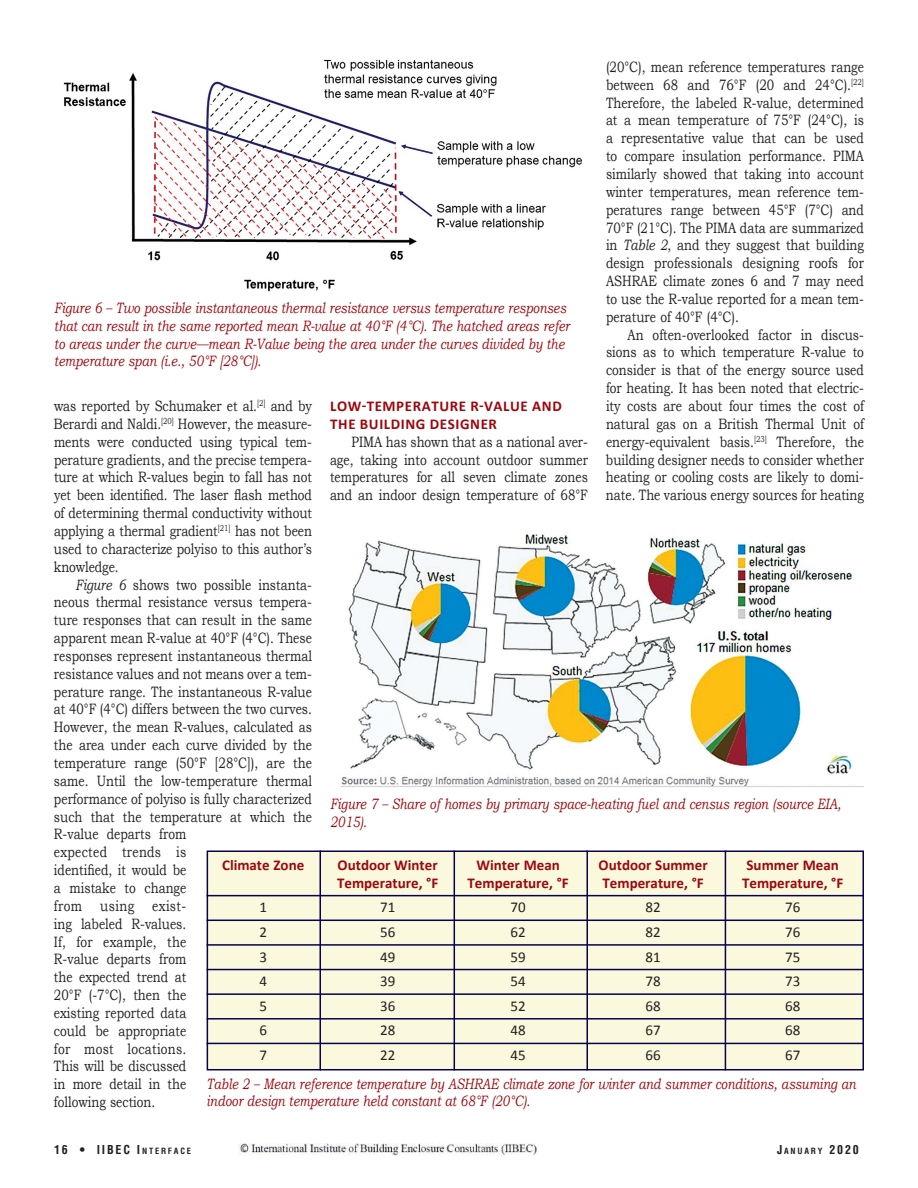
<style>
.page{position:relative;width:918px;height:1188px;background:#fff}
.page>*{position:absolute;margin:0;border:0;box-sizing:border-box;transform-origin:0 0}
.Body_Text{font:15px/17.9px "Bookman Old Style";color:#231f20;text-align:justify;scale:.8 1}
.Cutline{font:italic 15px/17.9px "Bookman Old Style";color:#9d070d;scale:.8 1}
.Body_Text-2{font:700 15px "Calibri";color:#9d070d}
.Body_Text-3{font:15px "Calibri";color:#231f20}
.Body_Subhead{font:700 15px/17.9px "Calibri";letter-spacing:.04em;color:#9d070d}
.Page_Numbers{font:700 condensed 12px "Helvetica";letter-spacing:.15em;color:#231f20}
.Page_Numbers-2{font:700 condensed 8.4px "Helvetica";letter-spacing:.215em;color:#231f20}
.s1{font-style:italic}
.s2{font-size:8.4px}
.s3{font-size:12px}
</style>
<div class="page">
<img style="left:63px;top:59px;width:520px;height:233px">
<img style="left:341px;top:534px;width:523px;height:253px">
<div style="left:207px;top:850px;width:657px;height:220px;background:#faf8dd;border:2px solid #08014c"></div>
<hr style="left:207px;top:895px;width:657px;height:1px;background:#08014c">
<hr style="left:207px;top:944px;width:657px;height:2px;background:#08014c">
<hr style="left:207px;top:993px;width:657px;height:2px;background:#08014c">
<hr style="left:207px;top:920px;width:657px;height:1px;background:#08014c">
<hr style="left:207px;top:969px;width:657px;height:1px;background:#08014c">
<hr style="left:207px;top:1018px;width:657px;height:2px;background:#08014c">
<hr style="left:207px;top:1043px;width:657px;height:1px;background:#08014c">
<hr style="left:320px;top:850px;width:1px;height:220px;background:#08014c">
<hr style="left:725px;top:850px;width:1px;height:220px;background:#08014c">
<hr style="left:586px;top:850px;width:2px;height:220px;background:#08014c">
<hr style="left:454px;top:850px;width:1px;height:220px;background:#08014c">
<img style="left:238px;top:1143px;width:299px;height:13px">
<p class="Body_Text" style="left:606px;top:58px;width:324px">(20°C), mean reference temperatures range between 68 and 76°F (20 and 24°C).<sup>[22] </sup>Therefore, the labeled R-value, determined at a mean temperature of 75°F (24°C), is a representative value that can be used to compare insulation performance. PIMA similarly showed that taking into account winter temperatures, mean reference tem&shy;peratures range between 45°F (7°C) and 70°F (21°C). The PIMA data are summarized in <span class="s1">Table 2</span>, and they suggest that building design professionals designing roofs for ASHRAE climate zones 6 and 7 may need to use the R-value reported for a mean tem&shy;perature of 40°F (4°C).</p>
<p class="Body_Text" style="left:606px;top:326px;width:324px;text-indent:22px">An often-overlooked factor in discus&shy;sions as to which temperature R-value to consider is that of the energy source used for heating. It has been noted that electric&shy;ity costs are about four times the cost of natural gas on a British Thermal Unit of energy-equivalent basis.<sup>[23]</sup> Therefore, the building designer needs to consider whether heating or cooling costs are likely to domi&shy;nate. The various energy sources for heating</p>
<p class="Cutline" style="left:54px;top:299px;width:646px">Figure 6 – Two possible instantaneous thermal resistance versus temperature responses that can result in the same reported mean R-value at 40°F (4°C). The hatched areas refer to areas under the curve—mean R-Value being the area under the curves divided by the temperature span (i.e., 50°F [28°C]).</p>
<p class="Body_Text" style="left:54px;top:397px;width:324px">was reported by Schumaker et al.<sup>[2]</sup> and by Berardi and Naldi.<sup>[20]</sup> However, the measure&shy;ments were conducted using typical tem&shy;perature gradients, and the precise tempera&shy;ture at which R-values begin to fall has not yet been identified. The laser flash method of determining thermal conductivity without applying a thermal gradient<sup>[21]</sup> has not been used to characterize polyiso to this author’s knowledge.</p>
<p class="Body_Text" style="left:54px;top:575px;width:324px;text-align:left;text-indent:22px"><span class="s1">Figure 6</span> shows two possible instanta&shy;neous thermal resistance versus tempera&shy;ture responses that can result in the same apparent mean R-value at 40°F (4°C). These responses represent instantaneous thermal resistance values and not means over a tem&shy;perature range. The instantaneous R-value at 40°F (4°C) differs between the two curves.<br>However, the mean R-values, calculated as the area under each curve divided by the temperature range (50°F [28°C]), are the same. Until the low-temperature thermal performance of polyiso is fully characterized such that the temperature at which the<br>R-value departs from<br>expected trends is<br>identified, it would be<br>a mistake to change<br>from using exist-<br>ing labeled R-values.<br>If, for example, the<br>R-value departs from<br>the expected trend at<br>20°F (-7°C), then the<br>existing reported data<br>could be appropriate<br>for most locations.<br>This will be discussed<br>in more detail in the<br>following section.</p>
<p class="Body_Subhead" style="left:330px;top:397px;width:233px">LOW-TEMPERATURE R-VALUE AND<br>THE BUILDING DESIGNER</p>
<p class="Body_Text" style="left:330px;top:433px;width:324px;text-indent:22px">PIMA has shown that as a national aver&shy;age, taking into account outdoor summer temperatures for all seven climate zones and an indoor design temperature of 68°F</p>
<p class="Cutline" style="left:330px;top:795px;width:640px">Figure 7 – Share of homes by primary space-heating fuel and census region (source EIA,<br>2015).</p>
<p class="Body_Text-2" style="left:222px;top:855px;width:84px">Climate Zone</p>
<p class="Body_Text-2" style="left:338px;top:855px;width:102px">Outdoor Winter</p>
<p class="Body_Text-2" style="left:477px;top:855px;width:85px">Winter Mean</p>
<p class="Body_Text-2" style="left:599px;top:855px;width:111px">Outdoor Summer</p>
<p class="Body_Text-2" style="left:747px;top:855px;width:94px">Summer Mean</p>
<p class="Body_Text-2" style="left:337px;top:873px;width:103px">Temperature, °F</p>
<p class="Body_Text-2" style="left:468px;top:873px;width:103px">Temperature, °F</p>
<p class="Body_Text-2" style="left:603px;top:873px;width:103px">Temperature, °F</p>
<p class="Body_Text-2" style="left:742px;top:873px;width:103px">Temperature, °F</p>
<p class="Body_Text-3" style="left:259px;top:898px;width:9px">1</p>
<p class="Body_Text-3" style="left:380px;top:898px;width:17px">71</p>
<p class="Body_Text-3" style="left:511px;top:898px;width:17px">70</p>
<p class="Body_Text-3" style="left:646px;top:898px;width:17px">82</p>
<p class="Body_Text-3" style="left:785px;top:898px;width:17px">76</p>
<p class="Body_Text-3" style="left:259px;top:922px;width:9px">2</p>
<p class="Body_Text-3" style="left:380px;top:922px;width:17px">56</p>
<p class="Body_Text-3" style="left:511px;top:922px;width:17px">62</p>
<p class="Body_Text-3" style="left:646px;top:922px;width:17px">82</p>
<p class="Body_Text-3" style="left:785px;top:922px;width:17px">76</p>
<p class="Body_Text-3" style="left:259px;top:947px;width:9px">3</p>
<p class="Body_Text-3" style="left:380px;top:947px;width:17px">49</p>
<p class="Body_Text-3" style="left:511px;top:947px;width:17px">59</p>
<p class="Body_Text-3" style="left:646px;top:947px;width:17px">81</p>
<p class="Body_Text-3" style="left:785px;top:947px;width:17px">75</p>
<p class="Body_Text-3" style="left:259px;top:972px;width:9px">4</p>
<p class="Body_Text-3" style="left:380px;top:972px;width:17px">39</p>
<p class="Body_Text-3" style="left:511px;top:972px;width:17px">54</p>
<p class="Body_Text-3" style="left:646px;top:972px;width:17px">78</p>
<p class="Body_Text-3" style="left:785px;top:972px;width:17px">73</p>
<p class="Body_Text-3" style="left:259px;top:996px;width:9px">5</p>
<p class="Body_Text-3" style="left:380px;top:996px;width:17px">36</p>
<p class="Body_Text-3" style="left:511px;top:996px;width:17px">52</p>
<p class="Body_Text-3" style="left:646px;top:996px;width:17px">68</p>
<p class="Body_Text-3" style="left:785px;top:996px;width:17px">68</p>
<p class="Body_Text-3" style="left:259px;top:1021px;width:9px">6</p>
<p class="Body_Text-3" style="left:380px;top:1021px;width:17px">28</p>
<p class="Body_Text-3" style="left:511px;top:1021px;width:17px">48</p>
<p class="Body_Text-3" style="left:646px;top:1021px;width:17px">67</p>
<p class="Body_Text-3" style="left:785px;top:1021px;width:17px">68</p>
<p class="Body_Text-3" style="left:259px;top:1045px;width:9px">7</p>
<p class="Body_Text-3" style="left:380px;top:1045px;width:17px">22</p>
<p class="Body_Text-3" style="left:511px;top:1045px;width:17px">45</p>
<p class="Body_Text-3" style="left:646px;top:1045px;width:17px">66</p>
<p class="Body_Text-3" style="left:785px;top:1045px;width:17px">67</p>
<p class="Cutline" style="left:207px;top:1075px;width:813px">Table 2 – Mean reference temperature by ASHRAE climate zone for winter and summer conditions, assuming an indoor design temperature held constant at 68°F (20°C).</p>
<p class="Page_Numbers" style="left:54px;top:1143px;width:133px">16 • IIBEC I<span class="s2">NTERFACE</span></p>
<p class="Page_Numbers-2" style="left:777px;top:1146px;width:83px"><span class="s3">J</span>ANUARY <span class="s3">2020</span></p>
</div>
